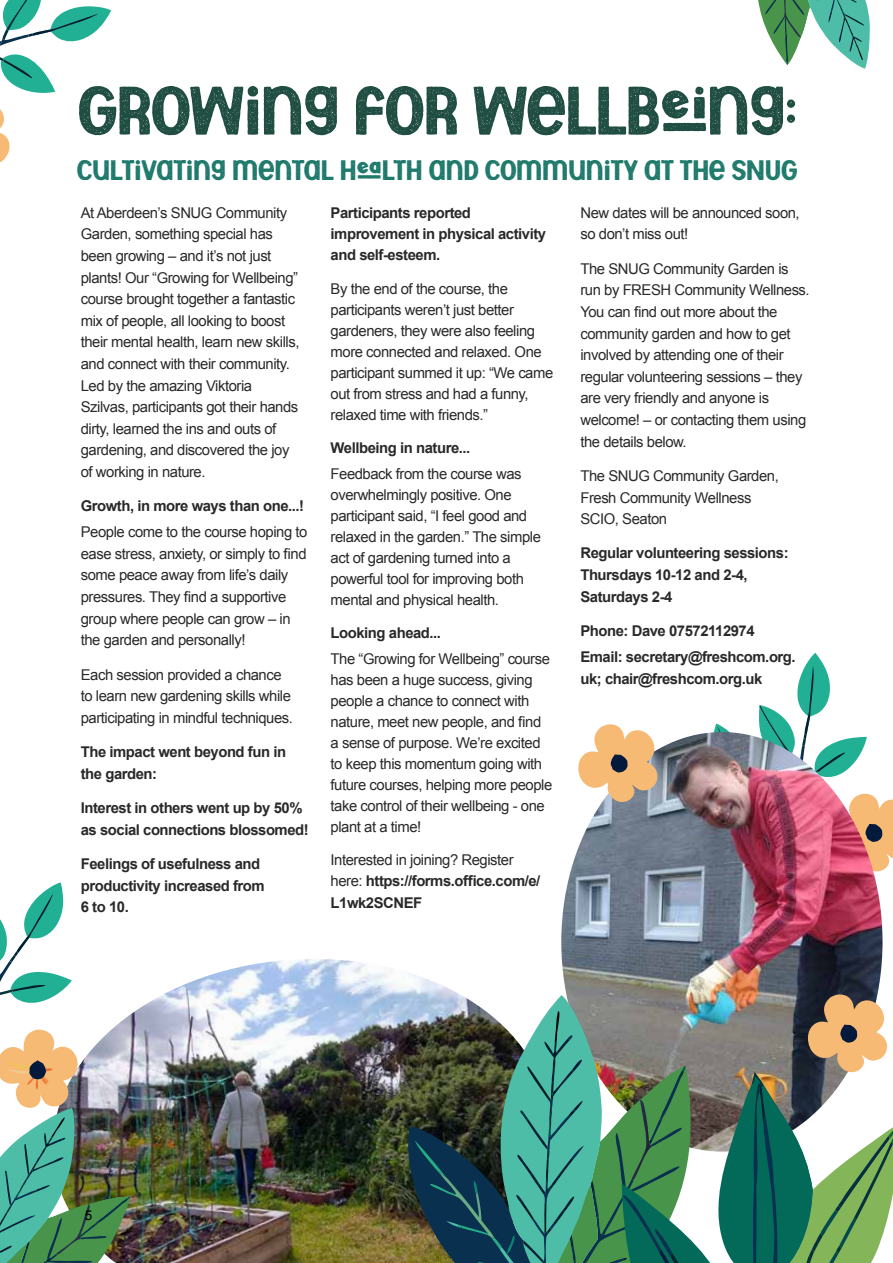
<style>
.page{position:relative;width:893px;height:1263px;background:#fff}
.page>*{position:absolute;margin:0;border:0;box-sizing:border-box;transform-origin:0 0}
.t1{font:83.85px "Aberforth Rough";letter-spacing:-.04em;color:#204e43}
.t2{font:34.5px "Aberforth Rough";letter-spacing:-.03em;color:#1c786a}
.t3{font:14.85px/21.6px "Arial";letter-spacing:-.03em;color:#292929}
.t4{font:700 14.85px/21.6px "Arial";letter-spacing:-.03em;color:#292929}
.t5{font:13.5px "Arial";color:#000}
.s1{font-weight:400}
</style>
<div class="page">
<svg style="left:714px;top:653px;width:179px;height:218px"></svg>
<img style="left:112px;top:959px;width:347px;height:304px">
<img style="left:561px;top:732px;width:321px;height:262px">
<svg style="left:0;top:882px;width:72px;height:121px"></svg>
<svg style="left:578px;top:724px;width:79px;height:78px"></svg>
<img style="left:407px;top:994px;width:486px;height:269px">
<img style="left:0;top:1029px;width:130px;height:234px">
<svg style="left:758px;top:0;width:112px;height:69px"></svg>
<svg style="left:0;top:0;width:111px;height:163px"></svg>
<h1 class="t1" style="left:77px;top:62px;width:723px">GROWING FOR WELLBEING:</h1>
<h2 class="t2" style="left:77px;top:150px;width:723px">CULTIVATING MENTAL HEALTH AND COMMUNITY AT THE SNUG</h2>
<p class="t3" style="left:81px;top:202px;width:220px">At Aberdeen’s SNUG Community<br>Garden, something special has been growing – and it’s not just plants! Our “Growing for Wellbeing” course brought together a fantastic mix of people, all looking to boost their mental health, learn new skills, and connect with their community.<br>Led by the amazing Viktoria<br>Szilvas, participants got their hands dirty, learned the ins and outs of gardening, and discovered the joy of working in nature.</p>
<p class="t4" style="left:81px;top:496px;width:225px">Growth, in more ways than one...!</p>
<p class="t3" style="left:81px;top:521px;width:228px">People come to the course hoping to ease stress, anxiety, or simply to find some peace away from life’s daily pressures. They find a supportive group where people can grow – in the garden and personally!</p>
<p class="t3" style="left:81px;top:664px;width:214px">Each session provided a chance to learn new gardening skills while participating in mindful techniques.</p>
<p class="t4" style="left:81px;top:742px;width:207px">The impact went beyond fun in the garden:</p>
<p class="t4" style="left:81px;top:798px;width:229px">Interest in others went up by 50% as social connections blossomed!</p>
<p class="t4" style="left:81px;top:853px;width:185px">Feelings of usefulness and productivity increased from<br>6 to 10.</p>
<p class="t4" style="left:331px;top:203px;width:217px;line-height:21px">Participants reported improvement in physical activity and self-esteem.</p>
<p class="t3" style="left:331px;top:278px;width:224px;line-height:21px">By the end of the course, the participants weren’t just better gardeners, they were also feeling more connected and relaxed. One participant summed it up: “We came out from stress and had a funny, relaxed time with friends.”</p>
<p class="t4" style="left:331px;top:438px;width:141px">Wellbeing in nature...</p>
<p class="t3" style="left:331px;top:463px;width:212px;line-height:21px">Feedback from the course was overwhelmingly positive. One participant said, “I feel good and relaxed in the garden.” The simple act of gardening turned into a powerful tool for improving both mental and physical health.</p>
<p class="t4" style="left:331px;top:623px;width:112px">Looking ahead...</p>
<p class="t3" style="left:331px;top:648px;width:223px;line-height:21px">The “Growing for Wellbeing” course has been a huge success, giving people a chance to connect with nature, meet new people, and find a sense of purpose. We’re excited to keep this momentum going with future courses, helping more people take control of their wellbeing - one plant at a time!</p>
<p class="t4" style="left:331px;top:850px;width:211px"><span class="s1">Interested in joining? Register here:</span> https://forms.office.com/e/<br>L1wk2SCNEF</p>
<p class="t3" style="left:580px;top:202px;width:221px">New dates will be announced soon, so don’t miss out!</p>
<p class="t3" style="left:580px;top:258px;width:231px">The SNUG Community Garden is run by FRESH Community Wellness.<br>You can find out more about the community garden and how to get involved by attending one of their regular volunteering sessions – they are very friendly and anyone is welcome! – or contacting them using the details below.</p>
<p class="t3" style="left:580px;top:465px;width:200px">The SNUG Community Garden,<br>Fresh Community Wellness<br>SCIO, Seaton</p>
<p class="t4" style="left:580px;top:543px;width:210px">Regular volunteering sessions:<br>Thursdays 10-12 and 2-4,<br>Saturdays 2-4</p>
<p class="t4" style="left:580px;top:618px;width:217px;line-height:25.8px">Phone: Dave 07572112974<br>Email: secretary@freshcom.org.</p>
<p class="t4" style="left:580px;top:668px;width:184px">uk; chair@freshcom.org.uk</p>
<p class="t5" style="left:85px;top:1206px;width:9px">5</p>
</div>
